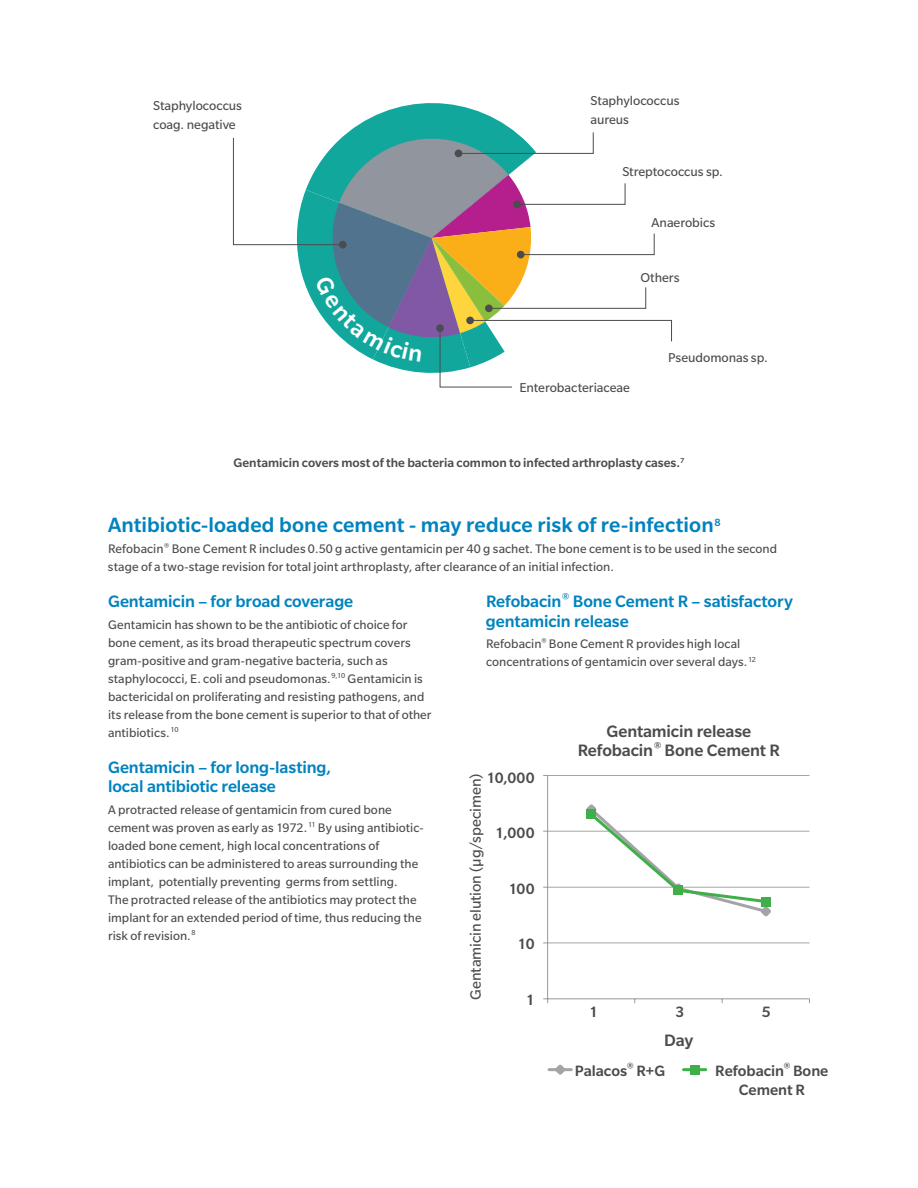
<style>
.page{position:relative;width:918px;height:1188px;background:#fff}
.page>*{position:absolute;margin:0;border:0;box-sizing:border-box;transform-origin:0 0}
.t1{font:500 22.5px "Slate Pro";letter-spacing:.005em;color:#0083bf}
.t2{font:500 18px/19.5px "Slate Pro";letter-spacing:-.005em;color:#0083bf}
.t3{font:500 18px/19.5px "Slate Pro";letter-spacing:-.005em;color:#4b4c4d;text-align:center}
.t4{font:500 16.35px/19.5px "Slate Pro";color:#4b4c4d;text-align:center}
.t5{font:16.35px "Slate Pro";letter-spacing:-.005em;color:#4b4c4d}
.t6{font:13.95px/19px "Slate Pro";letter-spacing:-.005em;color:#4b4c4d}
.t7{font:13.5px/18px "Slate Pro";letter-spacing:.005em;color:#4b4c4d}
.liden_mellis{font:500 13.5px "Slate Pro";color:#4b4c4d}
</style>
<div class="page">
<hr style="left:548px;top:942px;width:262px;height:1px;background:#989898">
<hr style="left:548px;top:887px;width:262px;height:1px;background:#989898">
<hr style="left:548px;top:831px;width:262px;height:1px;background:#989898">
<hr style="left:548px;top:775px;width:262px;height:1px;background:#989898">
<hr style="left:547px;top:775px;width:1px;height:224px;background:#989898">
<hr style="left:548px;top:998px;width:262px;height:1px;background:#989898">
<svg style="left:543px;top:998px;width:5px;height:5px"></svg>
<svg style="left:586px;top:804px;width:186px;height:113px"></svg>
<svg style="left:554px;top:1064px;width:12px;height:11px"></svg>
<hr style="left:549px;top:1068px;width:22px;height:3px;background:#a3a4a8">
<div style="left:690px;top:1065px;width:9px;height:9px;background:#40ae49"></div>
<hr style="left:684px;top:1068px;width:22px;height:3px;background:#40ae49">
<svg style="left:233px;top:103px;width:439px;height:285px"></svg>
<p class="t6" style="left:153px;top:96px;width:90px">Staphylococcus coag. negative</p>
<p class="t6" style="left:591px;top:91px;width:90px">Staphylococcus aureus</p>
<p class="t6" style="left:622px;top:162px;width:102px">Streptococcus sp.</p>
<p class="t6" style="left:652px;top:213px;width:65px">Anaerobics</p>
<p class="t6" style="left:640px;top:268px;width:41px">Others</p>
<p class="t6" style="left:519px;top:378px;width:112px">Enterobacteriaceae</p>
<p class="t6" style="left:668px;top:348px;width:101px">Pseudomonas sp.</p>
<p class="liden_mellis" style="left:234px;top:456px;width:452px">Gentamicin covers most of the bacteria common to infected arthroplasty cases.<sup>7</sup></p>
<p class="t1" style="left:108px;top:513px;width:614px">Antibiotic-loaded bone cement - may reduce risk of re-infection<sup>8</sup></p>
<p class="t7" style="left:108px;top:540px;width:671px">Refobacin<sup>®</sup> Bone Cement R includes 0.50 g active gentamicin per 40 g sachet. The bone cement is to be used in the second stage of a two-stage revision for total joint arthroplasty, after clearance of an initial infection.</p>
<p class="t2" style="left:108px;top:592px;width:247px">Gentamicin – for broad coverage</p>
<p class="t7" style="left:108px;top:615px;width:325px">Gentamicin has shown to be the antibiotic of choice for bone cement, as its broad therapeutic spectrum covers gram-positive and gram-negative bacteria, such as staphylococci, E. coli and pseudomonas.<sup>9,10</sup> Gentamicin is bactericidal on proliferating and resisting pathogens, and its release from the bone cement is superior to that of other antibiotics.<sup>10</sup></p>
<p class="t2" style="left:108px;top:757px;width:225px">Gentamicin – for long-lasting, local antibiotic release</p>
<p class="t7" style="left:108px;top:800px;width:317px">A protracted release of gentamicin from cured bone cement was proven as early as 1972.<sup>11</sup> By using antibiotic&shy;loaded bone cement, high local concentrations of antibiotics can be administered to areas surrounding the implant, potentially preventing germs from settling.<br>The protracted release of the antibiotics may protect the implant for an extended period of time, thus reducing the risk of revision.<sup>8</sup></p>
<p class="t2" style="left:486px;top:592px;width:308px">Refobacin<sup>®</sup> Bone Cement R – satisfactory gentamicin release</p>
<p class="t7" style="left:486px;top:635px;width:272px">Refobacin<sup>®</sup> Bone Cement R provides high local concentrations of gentamicin over several days.<sup>12</sup></p>
<p class="t3" style="left:578px;top:721px;width:204px">Gentamicin release<br>Refobacin<sup>®</sup> Bone Cement R</p>
<p class="t5" style="left:467px;top:1000px;width:227px;rotate:-90deg">Gentamicin elution (μg/specimen)</p>
<p class="t4" style="left:487px;top:768px;width:50px">10,000</p>
<p class="t4" style="left:495px;top:823px;width:41px">1,000</p>
<p class="t4" style="left:508px;top:879px;width:28px">100</p>
<p class="t4" style="left:518px;top:934px;width:19px">10</p>
<p class="t4" style="left:526px;top:990px;width:10px">1</p>
<p class="t4" style="left:589px;top:1002px;width:10px">1</p>
<p class="t4" style="left:676px;top:1002px;width:10px">3</p>
<p class="t4" style="left:762px;top:1002px;width:10px">5</p>
<p class="t3" style="left:664px;top:1031px;width:31px">Day</p>
<p class="t4" style="left:575px;top:1060px;width:92px">Palacos<sup>®</sup> R+G</p>
<p class="t4" style="left:715px;top:1060px;width:115px">Refobacin<sup>®</sup> Bone<br>Cement R</p>
</div>
